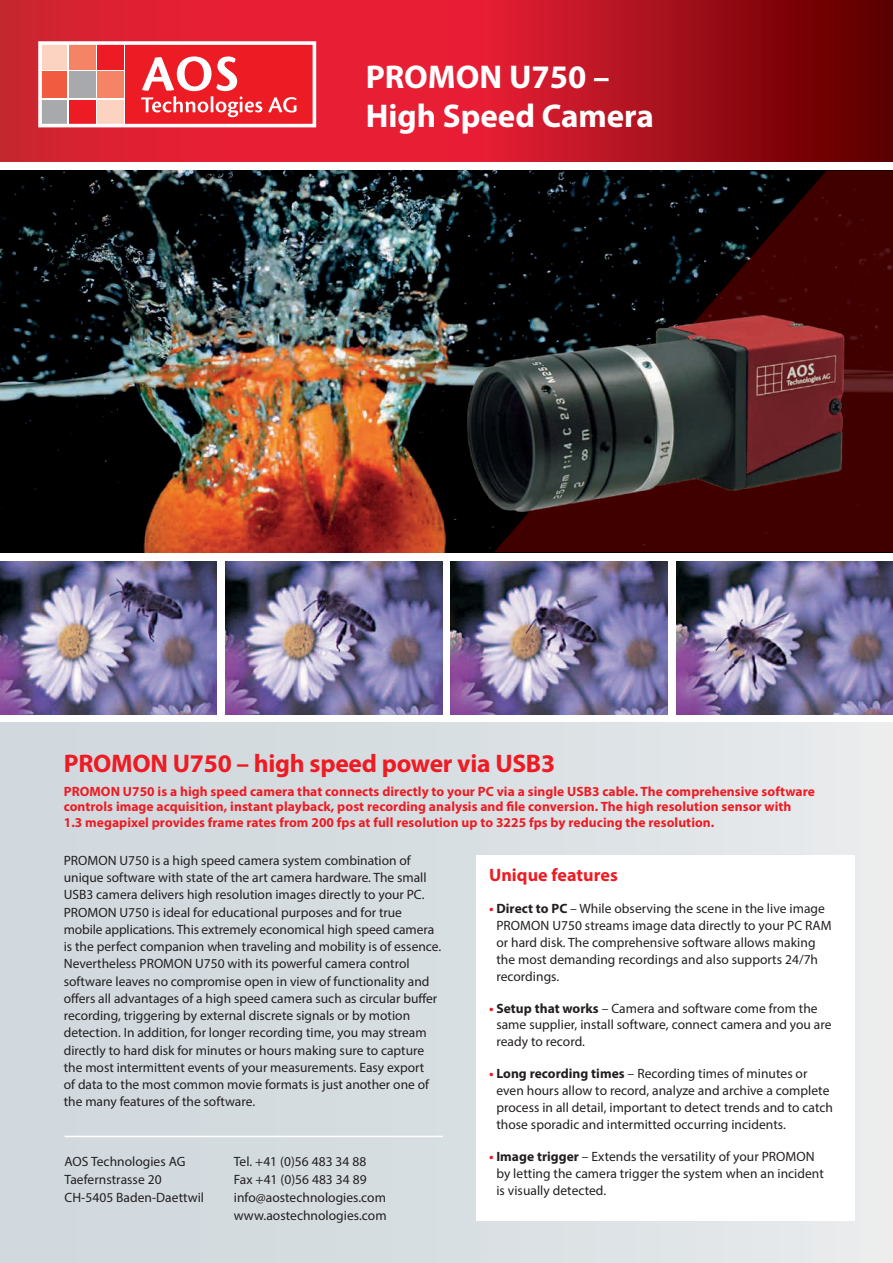
<style>
.page{position:relative;width:893px;height:1263px;background:#fff}
.page>*{position:absolute;margin:0;border:0;box-sizing:border-box;transform-origin:0 0}
.t1{font:700 33px/39.6px "Myriad Pro";color:#fff}
.t2{font:700 25.5px "Myriad Pro";letter-spacing:-.01em;color:#ed1c24}
.t3{font:700 18px "Myriad Pro";letter-spacing:.005em;color:#ed1c24}
.t4{font:13.5px/17.2px "Myriad Pro";color:#231f20}
.t5{font:700 13.5px/15.5px "Myriad Pro";letter-spacing:.005em;color:#ed1c24}
.s1{font-weight:700;color:#ed1c24}
.s2{font-weight:700}
</style>
<div class="page">
<img style="left:0;top:170px;width:893px;height:383px">
<div style="left:0;top:723px;width:893px;height:540px;background:linear-gradient(to right,#cdd6dc,#e7eaeb)"></div>
<svg style="left:0;top:0;width:893px;height:162px;background:#bd1524"></svg>
<img style="left:0;top:561px;width:217px;height:153px">
<img style="left:225px;top:561px;width:217px;height:153px">
<img style="left:451px;top:561px;width:217px;height:153px">
<img style="left:676px;top:561px;width:217px;height:153px">
<div style="left:40px;top:43px;width:274px;height:83px;background:#fff"></div>
<div style="left:125px;top:43px;width:189px;height:83px;background:#ed1c24"></div>
<svg style="left:141px;top:56px;width:121px;height:61px"></svg>
<svg style="left:268px;top:97px;width:28px;height:16px"></svg>
<div style="left:40px;top:43px;width:27px;height:27px;background:#fcd3c1"></div>
<div style="left:69px;top:43px;width:26px;height:27px;background:#f58466"></div>
<div style="left:97px;top:43px;width:27px;height:27px;background:#ed1c24"></div>
<div style="left:40px;top:71px;width:27px;height:27px;background:#f15b40"></div>
<div style="left:69px;top:71px;width:26px;height:27px;background:#a7a9ac"></div>
<div style="left:97px;top:71px;width:27px;height:27px;background:#f58466"></div>
<div style="left:40px;top:100px;width:27px;height:26px;background:#a7a9ac"></div>
<div style="left:69px;top:100px;width:26px;height:26px;background:#ed1c24"></div>
<div style="left:97px;top:100px;width:27px;height:26px;background:#fcd3c1"></div>
<div style="left:38px;top:41px;width:278px;height:86px;border:4px solid #fff"></div>
<hr style="left:65px;top:1136px;width:378px;height:1px;background:#fff">
<div style="left:476px;top:855px;width:379px;height:365px;background:#fff"></div>
<svg style="left:494px;top:171px;width:399px;height:381px;background:#200203"></svg>
<img style="left:458px;top:308px;width:396px;height:211px">
<h1 class="t1" style="left:366px;top:56px;width:290px">PROMON U750 –<br>High Speed Camera</h1>
<h2 class="t2" style="left:64px;top:747px;width:493px">PROMON U750 – high speed power via USB3</h2>
<p class="t5" style="left:64px;top:783px;width:753px">PROMON U750 is a high speed camera that connects directly to your PC via a single USB3 cable. The comprehensive software controls image acquisition, instant playback, post recording analysis and file conversion. The high resolution sensor with<br>1.3 megapixel provides frame rates from 200 fps at full resolution up to 3225 fps by reducing the resolution.</p>
<p class="t4" style="left:64px;top:851px;width:379px">PROMON U750 is a high speed camera system combination of unique software with state of the art camera hardware. The small USB3 camera delivers high resolution images directly to your PC.<br>PROMON U750 is ideal for educational purposes and for true mobile applications. This extremely economical high speed camera is the perfect companion when traveling and mobility is of essence.<br>Nevertheless PROMON U750 with its powerful camera control software leaves no compromise open in view of functionality and offers all advantages of a high speed camera such as circular buffer recording, triggering by external discrete signals or by motion detection. In addition, for longer recording time, you may stream directly to hard disk for minutes or hours making sure to capture the most intermittent events of your measurements. Easy export<br>of data to the most common movie formats is just another one of the many features of the software.</p>
<h3 class="t3" style="left:489px;top:863px;width:130px">Unique features</h3>
<p class="t4" style="left:496px;top:900px;width:337px;text-indent:-7px"><span class="s1">•</span> <span class="s2">Direct to PC</span> – While observing the scene in the live image PROMON U750 streams image data directly to your PC RAM or hard disk. The comprehensive software allows making the most demanding recordings and also supports 24/7h recordings.</p>
<p class="t4" style="left:496px;top:999px;width:337px;text-indent:-7px"><span class="s1">•</span> <span class="s2">Setup that works</span> – Camera and software come from the same supplier, install software, connect camera and you are ready to record.</p>
<p class="t4" style="left:496px;top:1065px;width:338px;text-indent:-7px"><span class="s1">•</span> <span class="s2">Long recording times</span> – Recording times of minutes or even hours allow to record, analyze and archive a complete process in all detail, important to detect trends and to catch those sporadic and intermitted occurring incidents.</p>
<p class="t4" style="left:496px;top:1148px;width:329px;text-indent:-7px"><span class="s1">•</span> <span class="s2">Image trigger</span> – Extends the versatility of your PROMON by letting the camera trigger the system when an incident is visually detected.</p>
<p class="t4" style="left:65px;top:1152px;width:141px;line-height:18px">AOS Technologies AG<br>Taefernstrasse 20<br>CH-5405 Baden-Daettwil</p>
<p class="t4" style="left:234px;top:1152px;width:154px;line-height:18px">Tel. +41 (0)56 483 34 88<br>Fax +41 (0)56 483 34 89 info@aostechnologies.com www.aostechnologies.com</p>
</div>
